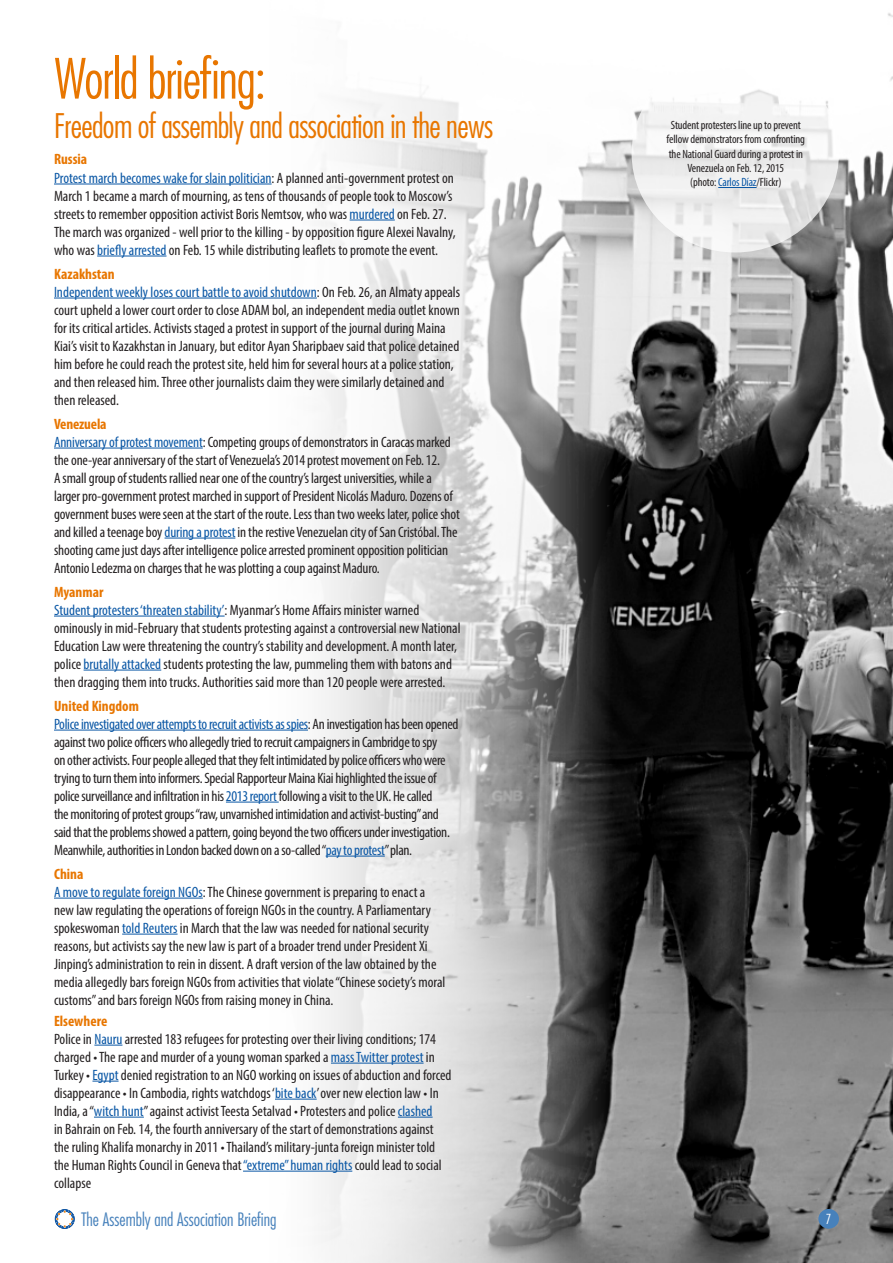
<style>
.page{position:relative;width:893px;height:1263px;background:#fff}
.page>*{position:absolute;margin:0;border:0;box-sizing:border-box;transform-origin:0 0}
.t1{font:300 condensed 54px "Futura LT";letter-spacing:-.02em;color:#e87600}
.t2{font:300 condensed 33px "Futura LT";letter-spacing:-.02em;color:#e87600}
.t3{font:300 condensed 18px "Futura LT";color:#4781bb}
.Newsletter_text{font:condensed 15px/18px "Myriad Pro";letter-spacing:-.005em;color:#231f20}
.UNSR_Annual_Report_t{font:condensed 15px/18px "Myriad Pro";color:#231f20}
.t4{font:300 condensed 13.5px "Futura LT";color:#fff}
.UNSR_annual_report_c{font:condensed 12px/14.4px "Myriad Pro";letter-spacing:-.01em;color:#231f20;text-align:center}
.s1{font-weight:700;color:#e87600}
.s2{color:#0a57a5}
</style>
<div class="page">
<img style="left:54px;top:13px;width:839px;height:1250px">
<hr style="left:54px;top:184px;width:218px;height:1px;background:#0a57a5">
<hr style="left:350px;top:220px;width:45px;height:1px;background:#0a57a5">
<hr style="left:97px;top:256px;width:69px;height:1px;background:#0a57a5">
<hr style="left:54px;top:298px;width:263px;height:1px;background:#0a57a5">
<hr style="left:54px;top:448px;width:149px;height:1px;background:#0a57a5">
<hr style="left:165px;top:538px;width:70px;height:1px;background:#0a57a5">
<hr style="left:54px;top:616px;width:171px;height:1px;background:#0a57a5">
<hr style="left:84px;top:670px;width:77px;height:1px;background:#0a57a5">
<hr style="left:54px;top:730px;width:254px;height:1px;background:#0a57a5">
<hr style="left:226px;top:802px;width:53px;height:1px;background:#0a57a5">
<hr style="left:326px;top:856px;width:59px;height:1px;background:#0a57a5">
<hr style="left:54px;top:898px;width:149px;height:1px;background:#0a57a5">
<hr style="left:122px;top:934px;width:56px;height:1px;background:#0a57a5">
<svg style="left:94px;top:1045px;width:28px;height:1px"></svg>
<hr style="left:331px;top:1063px;width:93px;height:1px;background:#0a57a5">
<svg style="left:92px;top:1081px;width:27px;height:1px"></svg>
<hr style="left:275px;top:1099px;width:42px;height:1px;background:#0a57a5">
<hr style="left:94px;top:1117px;width:50px;height:1px;background:#0a57a5">
<hr style="left:398px;top:1117px;width:35px;height:1px;background:#0a57a5">
<hr style="left:243px;top:1171px;width:109px;height:1px;background:#0a57a5">
<svg style="left:632px;top:54px;width:207px;height:198px;fill:#f2f2f2"></svg>
<hr style="left:718px;top:187px;width:39px;height:1px;background:#0a57a5">
<div style="left:818px;top:1209px;width:21px;height:20px;background:#4781bb;border-radius:50%"></div>
<svg style="left:55px;top:1209px;width:20px;height:20px"></svg>
<p class="t1" style="left:54px;top:47px;width:213px">World briefing:</p>
<p class="t2" style="left:54px;top:106px;width:441px">Freedom of assembly and association in the news</p>
<p class="Newsletter_text" style="left:54px;top:150px;width:403px"><span class="s1">Russia<br></span><span class="s2">Protest march becomes wake for slain politician</span>: A planned anti-government protest on March 1 became a march of mourning, as tens of thousands of people took to Moscow’s streets to remember opposition activist Boris Nemtsov, who was <span class="s2">murdered</span> on Feb. 27.<br>The march was organized - well prior to the killing - by opposition figure Alexei Navalny, who was <span class="s2">briefly arrested</span> on Feb. 15 while distributing leaflets to promote the event.</p>
<p class="Newsletter_text" style="left:54px;top:264px;width:408px"><span class="s1">Kazakhstan<br></span><span class="s2">Independent weekly loses court battle to avoid shutdown</span>: On Feb. 26, an Almaty appeals court upheld a lower court order to close ADAM bol, an independent media outlet known for its critical articles. Activists staged a protest in support of the journal during Maina Kiai’s visit to Kazakhstan in January, but editor Ayan Sharipbaev said that police detained him before he could reach the protest site, held him for several hours at a police station, and then released him. Three other journalists claim they were similarly detained and then released.</p>
<p class="Newsletter_text" style="left:54px;top:414px;width:407px"><span class="s1">Venezuela<br></span><span class="s2">Anniversary of protest movement</span>: Competing groups of demonstrators in Caracas marked the one-year anniversary of the start of Venezuela’s 2014 protest movement on Feb. 12.<br>A small group of students rallied near one of the country’s largest universities, while a larger pro-government protest marched in support of President Nicolás Maduro. Dozens of government buses were seen at the start of the route. Less than two weeks later, police shot and killed a teenage boy <span class="s2">during a protest</span> in the restive Venezuelan city of San Cristóbal. The shooting came just days after intelligence police arrested prominent opposition politician Antonio Ledezma on charges that he was plotting a coup against Maduro.</p>
<p class="Newsletter_text" style="left:54px;top:582px;width:408px"><span class="s1">Myanmar<br></span><span class="s2">Student protesters ‘threaten stability’</span>: Myanmar’s Home Affairs minister warned ominously in mid-February that students protesting against a controversial new National Education Law were threatening the country’s stability and development. A month later, police <span class="s2">brutally attacked</span> students protesting the law, pummeling them with batons and then dragging them into trucks. Authorities said more than 120 people were arrested.</p>
<p class="Newsletter_text" style="left:54px;top:696px;width:406px"><span class="s1">United Kingdom<br></span><span class="s2">Police investigated over attempts to recruit activists as spies</span>: An investigation has been opened against two police officers who allegedly tried to recruit campaigners in Cambridge to spy<br>on other activists. Four people alleged that they felt intimidated by police officers who were trying to turn them into informers. Special Rapporteur Maina Kiai highlighted the issue of police surveillance and infiltration in his <span class="s2">2013 report</span> following a visit to the UK. He called<br>the monitoring of protest groups “raw, unvarnished intimidation and activist-busting” and said that the problems showed a pattern, going beyond the two officers under investigation.<br>Meanwhile, authorities in London backed down on a so-called “<span class="s2">pay to protest</span>” plan.</p>
<p class="Newsletter_text" style="left:54px;top:864px;width:393px"><span class="s1">China<br></span><span class="s2">A move to regulate foreign NGOs</span>: The Chinese government is preparing to enact a new law regulating the operations of foreign NGOs in the country. A Parliamentary spokeswoman <span class="s2">told Reuters</span> in March that the law was needed for national security reasons, but activists say the new law is part of a broader trend under President Xi Jinping’s administration to rein in dissent. A draft version of the law obtained by the media allegedly bars foreign NGOs from activities that violate “Chinese society’s moral customs” and bars foreign NGOs from raising money in China.</p>
<p class="UNSR_Annual_Report_t" style="left:54px;top:1011px;width:399px"><span class="s1">Elsewhere<br></span>Police in <span class="s2">Nauru</span> arrested 183 refugees for protesting over their living conditions; 174 charged • The rape and murder of a young woman sparked a <span class="s2">mass Twitter protest</span> in Turkey • <span class="s2">Egypt</span> denied registration to an NGO working on issues of abduction and forced disappearance • In Cambodia, rights watchdogs ‘<span class="s2">bite back</span>’ over new election law • In India, a “<span class="s2">witch hunt</span>” against activist Teesta Setalvad • Protesters and police <span class="s2">clashed<br></span>in Bahrain on Feb. 14, the fourth anniversary of the start of demonstrations against the ruling Khalifa monarchy in 2011 • Thailand’s military-junta foreign minister told the Human Rights Council in Geneva that <span class="s2">“extreme” human rights</span> could lead to social collapse</p>
<p class="UNSR_annual_report_c" style="left:667px;top:117px;width:140px">Student protesters line up to prevent fellow demonstrators from confronting the National Guard during a protest in Venezuela on Feb. 12, 2015</p>
<p class="UNSR_annual_report_c" style="left:690px;top:175px;width:93px">(photo: <span class="s2">Carlos Díaz</span>/Flickr)</p>
<p class="t3" style="left:81px;top:1209px;width:197px">The Assembly and Association Briefing</p>
<p class="t4" style="left:826px;top:1211px;width:7px">7</p>
</div>
